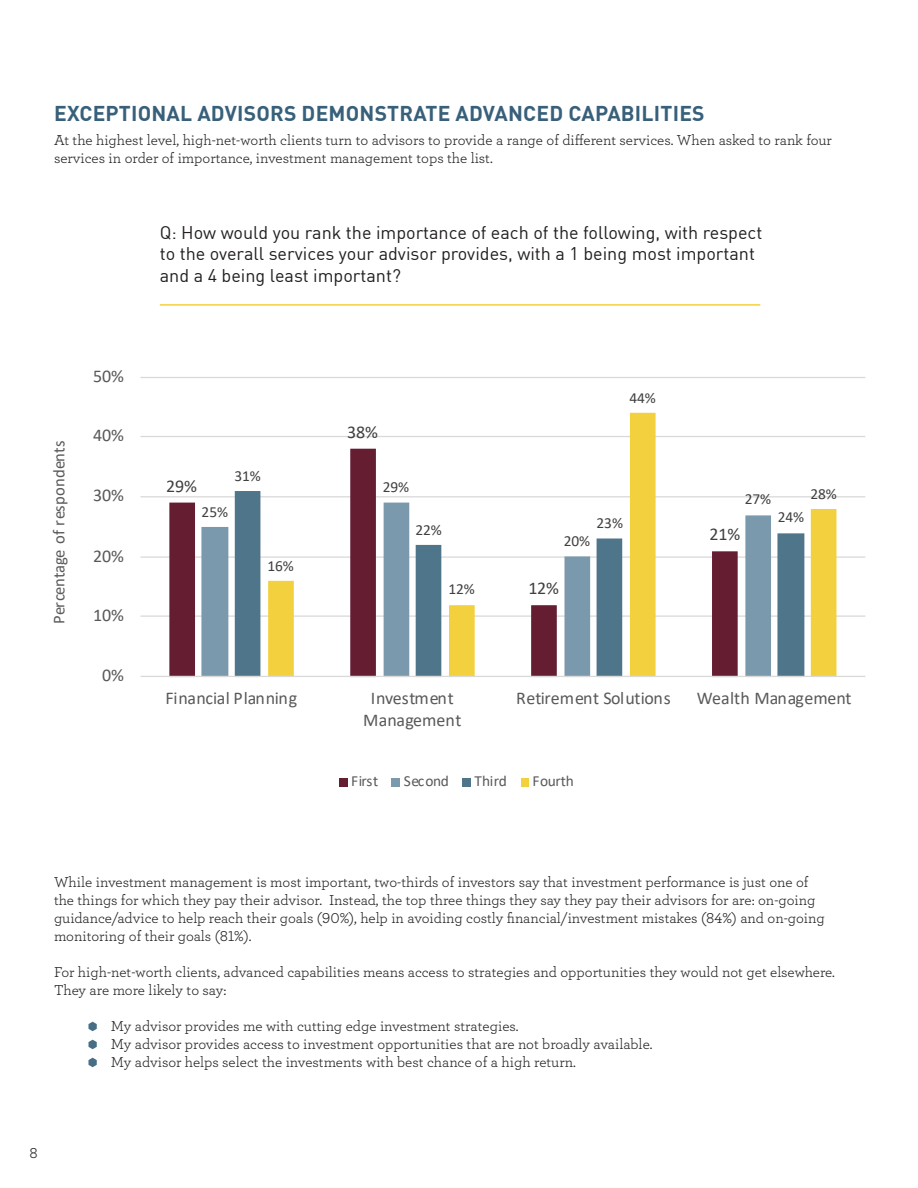
<style>
.page{position:relative;width:918px;height:1188px;background:#fff}
.page>*{position:absolute;margin:0;border:0;box-sizing:border-box;transform-origin:0 0}
.t1{font:700 21px "DINOT";letter-spacing:.01em;color:#38607a}
.t2{font:18px/21.6px "DINOT";color:#231f20}
.t3{font:18px/21.8px "Calibri";color:#595959;text-align:center}
.t4{font:18px "Calibri";letter-spacing:-.005em;color:#404040}
.t5{font:16.65px "Calibri";color:#595959}
.t6{font:15.45px "Calibri";letter-spacing:-.005em;color:#404040}
.t7{font:15.45px "Calibri";letter-spacing:-.015em;color:#595959}
.t8{font:15px/18px "Archer";color:#231f20}
</style>
<div class="page">
<svg style="left:89px;top:1022px;width:8px;height:9px"></svg>
<svg style="left:89px;top:1040px;width:8px;height:9px"></svg>
<svg style="left:89px;top:1058px;width:8px;height:9px"></svg>
<hr style="left:141px;top:615px;width:724px;height:2px;background:#d9d9d9">
<hr style="left:141px;top:556px;width:724px;height:2px;background:#d9d9d9">
<hr style="left:141px;top:496px;width:724px;height:1px;background:#d9d9d9">
<hr style="left:141px;top:436px;width:724px;height:1px;background:#d9d9d9">
<hr style="left:141px;top:377px;width:724px;height:1px;background:#d9d9d9">
<svg style="left:169px;top:491px;width:66px;height:185px;fill:#651d32"></svg>
<svg style="left:201px;top:503px;width:34px;height:173px;fill:#7a99ac"></svg>
<svg style="left:235px;top:491px;width:33px;height:185px;fill:#4f758b"></svg>
<svg style="left:268px;top:413px;width:568px;height:263px"></svg>
<hr style="left:141px;top:676px;width:724px;height:1px;background:#d9d9d9">
<div style="left:339px;top:778px;width:9px;height:9px;background:#651d32"></div>
<div style="left:391px;top:778px;width:9px;height:9px;background:#7a99ac"></div>
<div style="left:462px;top:778px;width:9px;height:9px;background:#4f758b"></div>
<div style="left:521px;top:778px;width:8px;height:9px;background:#f3d03e"></div>
<hr style="left:160px;top:304px;width:600px;height:2px;background:#f4d03d">
<p class="t1" style="left:54px;top:97px;width:652px">EXCEPTIONAL ADVISORS DEMONSTRATE ADVANCED CAPABILITIES</p>
<p class="t8" style="left:54px;top:130px;width:779px">At the highest level, high-net-worth clients turn to advisors to provide a range of different services. When asked to rank four services in order of importance, investment management tops the list.</p>
<p class="t5" style="left:47px;top:624px;width:185px;rotate:-90deg">Percentage of respondents</p>
<p class="t3" style="left:93px;top:365px;width:32px">50%</p>
<p class="t3" style="left:93px;top:424px;width:32px">40%</p>
<p class="t3" style="left:93px;top:484px;width:32px">30%</p>
<p class="t3" style="left:93px;top:544px;width:32px">20%</p>
<p class="t3" style="left:93px;top:603px;width:32px">10%</p>
<p class="t3" style="left:102px;top:664px;width:23px">0%</p>
<p class="t2" style="left:160px;top:220px;width:604px">Q: How would you rank the importance of each of the following, with respect to the overall services your advisor provides, with a 1 being most important and a 4 being least important?</p>
<p class="t4" style="left:166px;top:474px;width:32px">29%</p>
<p class="t6" style="left:235px;top:465px;width:28px">31%</p>
<p class="t6" style="left:202px;top:501px;width:28px">25%</p>
<p class="t6" style="left:267px;top:555px;width:28px">16%</p>
<p class="t4" style="left:347px;top:420px;width:32px">38%</p>
<p class="t6" style="left:383px;top:476px;width:28px">29%</p>
<p class="t6" style="left:416px;top:519px;width:28px">22%</p>
<p class="t6" style="left:448px;top:578px;width:28px">12%</p>
<p class="t6" style="left:629px;top:387px;width:28px">44%</p>
<p class="t6" style="left:597px;top:512px;width:28px">23%</p>
<p class="t6" style="left:564px;top:530px;width:28px">20%</p>
<p class="t4" style="left:528px;top:575px;width:32px">12%</p>
<p class="t6" style="left:745px;top:488px;width:28px">27%</p>
<p class="t6" style="left:811px;top:483px;width:28px">28%</p>
<p class="t4" style="left:709px;top:521px;width:32px">21%</p>
<p class="t6" style="left:778px;top:506px;width:28px">24%</p>
<p class="t3" style="left:166px;top:687px;width:133px">Financial Planning</p>
<p class="t3" style="left:363px;top:687px;width:100px">Investment<br>Management</p>
<p class="t3" style="left:516px;top:687px;width:156px">Retirement Solutions</p>
<p class="t3" style="left:697px;top:687px;width:156px">Wealth Management</p>
<p class="t7" style="left:351px;top:770px;width:28px">First</p>
<p class="t7" style="left:404px;top:770px;width:47px">Second</p>
<p class="t7" style="left:475px;top:770px;width:34px">Third</p>
<p class="t7" style="left:533px;top:770px;width:43px">Fourth</p>
<p class="t8" style="left:54px;top:873px;width:772px">While investment management is most important, two-thirds of investors say that investment performance is just one of the things for which they pay their advisor. Instead, the top three things they say they pay their advisors for are: on-going guidance/advice to help reach their goals (90%), help in avoiding costly financial/investment mistakes (84%) and on-going monitoring of their goals (81%).</p>
<p class="t8" style="left:54px;top:963px;width:783px">For high-net-worth clients, advanced capabilities means access to strategies and opportunities they would not get elsewhere.</p>
<p class="t8" style="left:54px;top:981px;width:174px">They are more likely to say:</p>
<p class="t8" style="left:111px;top:1017px;width:409px">My advisor provides me with cutting edge investment strategies.</p>
<p class="t8" style="left:111px;top:1035px;width:543px">My advisor provides access to investment opportunities that are not broadly available.</p>
<p class="t8" style="left:111px;top:1053px;width:466px">My advisor helps select the investments with best chance of a high return.</p>
<p class="t8" style="left:29px;top:1144px;width:10px">8</p>
</div>
